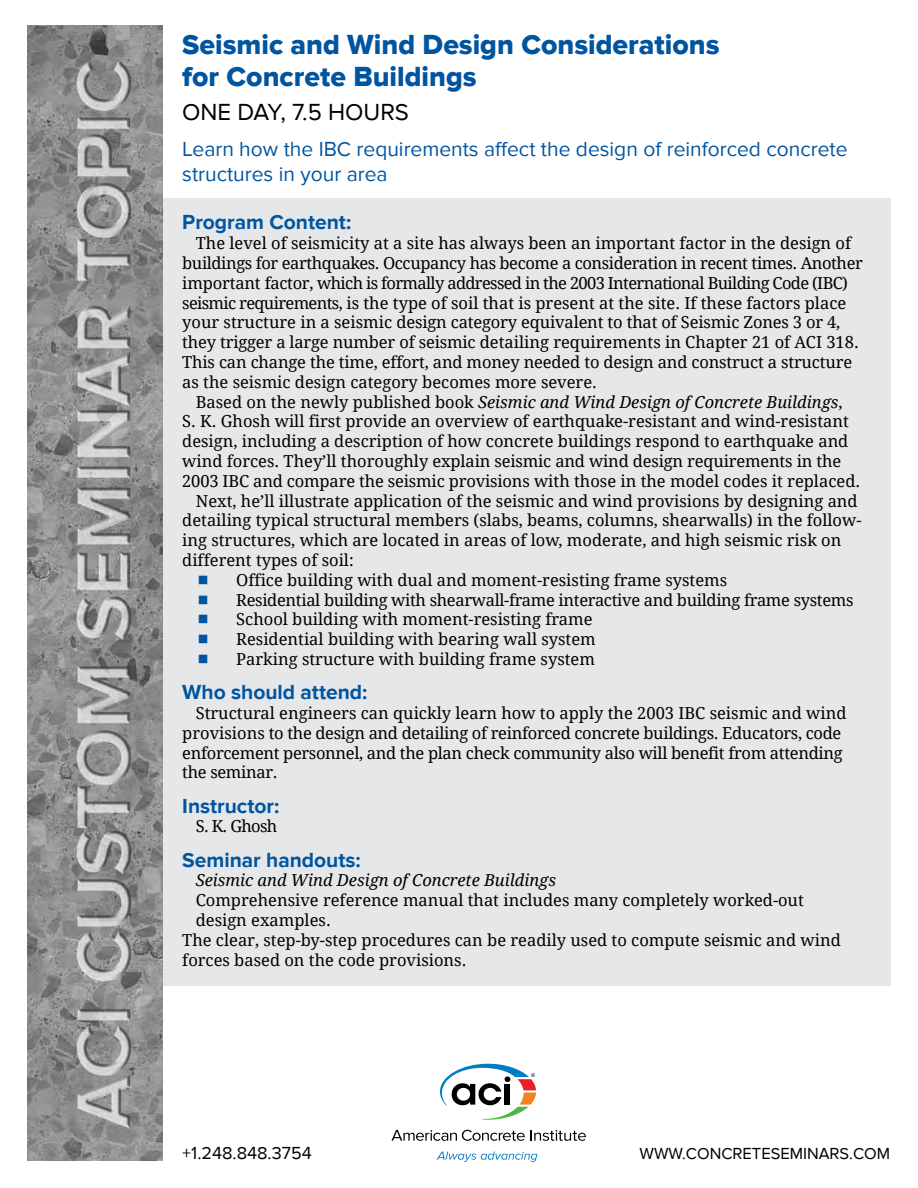
<style>
.page{position:relative;width:918px;height:1188px;background:#fff}
.page>*{position:absolute;margin:0;border:0;box-sizing:border-box;transform-origin:0 0}
.t1{font:28.5px/31.5px "Proxima Nova Extrabld";color:#0055a1}
.t2{font:24px "Proxima Nova";color:#000}
.t3{font:21px/25.2px "Proxima Nova";color:#0055a1}
.t4{font:700 21px "Proxima Nova";color:#0055a1}
.t5{font:18px "Proxima Nova";color:#000}
.t6{font:16.5px/19.8px "Droid Serif";color:#000}
.t7{font:16.5px/19.8px "Droid Serif";letter-spacing:-.02em;color:#000}
.t8{font:italic 16.5px "Droid Serif";color:#000}
.t9{font:16.5px "Proxima Nova";color:#000}
.s1{font-style:normal}
</style>
<div class="page">
<div style="left:101px;top:198px;width:790px;height:788px;background:#e6e7e8"></div>
<img style="left:27px;top:26px;width:135px;height:1135px">
<svg style="left:391px;top:1130px;width:134px;height:11px"></svg>
<svg style="left:531px;top:1130px;width:55px;height:11px"></svg>
<svg style="left:437px;top:1152px;width:100px;height:10px"></svg>
<svg style="left:440px;top:1064px;width:96px;height:56px"></svg>
<h1 class="t1" style="left:182px;top:30px;width:539px">Seismic and Wind Design Considerations for Concrete Buildings</h1>
<h2 class="t2" style="left:182px;top:98px;width:228px">ONE DAY, 7.5 HOURS</h2>
<p class="t3" style="left:182px;top:137px;width:667px">Learn how the IBC requirements affect the design of reinforced concrete structures in your area</p>
<p class="t4" style="left:182px;top:210px;width:171px">Program Content:</p>
<p class="t6" style="left:182px;top:234px;width:682px;text-indent:13px">The level of seismicity at a site has always been an important factor in the design of buildings for earthquakes. Occupancy has become a consideration in recent times. Another important factor, which is formally addressed in the 2003 International Building Code (IBC) seismic requirements, is the type of soil that is present at the site. If these factors place your structure in a seismic design category equivalent to that of Seismic Zones 3 or 4, they trigger a large number of seismic detailing requirements in Chapter 21 of ACI 318.<br>This can change the time, effort, and money needed to design and construct a structure as the seismic design category becomes more severe.</p>
<p class="t8" style="left:196px;top:392px;width:648px"><span class="s1">Based on the newly published book</span> Seismic and Wind Design of Concrete Buildings<span class="s1">,</span></p>
<p class="t6" style="left:182px;top:412px;width:668px">S. K. Ghosh will first provide an overview of earthquake-resistant and wind-resistant</p>
<p class="t6" style="left:182px;top:432px;width:668px">design, including a description of how concrete buildings respond to earthquake and</p>
<p class="t6" style="left:182px;top:451px;width:660px">wind forces. They’ll thoroughly explain seismic and wind design requirements in the</p>
<p class="t6" style="left:182px;top:471px;width:679px">2003 IBC and compare the seismic provisions with those in the model codes it replaced.</p>
<p class="t6" style="left:196px;top:491px;width:664px">Next, he’ll illustrate application of the seismic and wind provisions by designing and</p>
<p class="t6" style="left:182px;top:511px;width:681px">detailing typical structural members (slabs, beams, columns, shearwalls) in the follow-</p>
<p class="t6" style="left:182px;top:531px;width:661px">ing structures, which are located in areas of low, moderate, and high seismic risk on</p>
<p class="t6" style="left:182px;top:550px;width:173px">different types of soil:</p>
<p class="t6" style="left:236px;top:570px;width:493px">Office building with dual and moment-resisting frame systems</p>
<p class="t7" style="left:236px;top:590px;width:619px">Residential building with shearwall-frame interactive and building frame systems</p>
<p class="t6" style="left:236px;top:610px;width:358px">School building with moment-resisting frame</p>
<p class="t6" style="left:236px;top:630px;width:361px">Residential building with bearing wall system</p>
<p class="t6" style="left:236px;top:649px;width:360px">Parking structure with building frame system</p>
<p class="t4" style="left:182px;top:680px;width:187px">Who should attend:</p>
<p class="t7" style="left:182px;top:703px;width:666px;text-indent:13px">Structural engineers can quickly learn how to apply the 2003 IBC seismic and wind provisions to the design and detailing of reinforced concrete buildings. Educators, code enforcement personnel, and the plan check community also will benefit from attending the seminar.</p>
<p class="t4" style="left:182px;top:793px;width:99px">Instructor:</p>
<p class="t6" style="left:196px;top:817px;width:83px">S. K. Ghosh</p>
<p class="t4" style="left:182px;top:847px;width:180px">Seminar handouts:</p>
<p class="t8" style="left:196px;top:871px;width:362px">Seismic and Wind Design of Concrete Buildings</p>
<p class="t6" style="left:196px;top:891px;width:610px">Comprehensive reference manual that includes many completely worked-out</p>
<p class="t6" style="left:196px;top:910px;width:136px">design examples.</p>
<p class="t6" style="left:182px;top:930px;width:660px">The clear, step-by-step procedures can be readily used to compute seismic and wind</p>
<p class="t6" style="left:182px;top:950px;width:286px">forces based on the code provisions.</p>
<p class="t5" style="left:182px;top:1143px;width:131px">+1.248.848.3754</p>
<p class="t9" style="left:640px;top:1144px;width:252px">WWW.CONCRETESEMINARS.COM</p>
</div>
